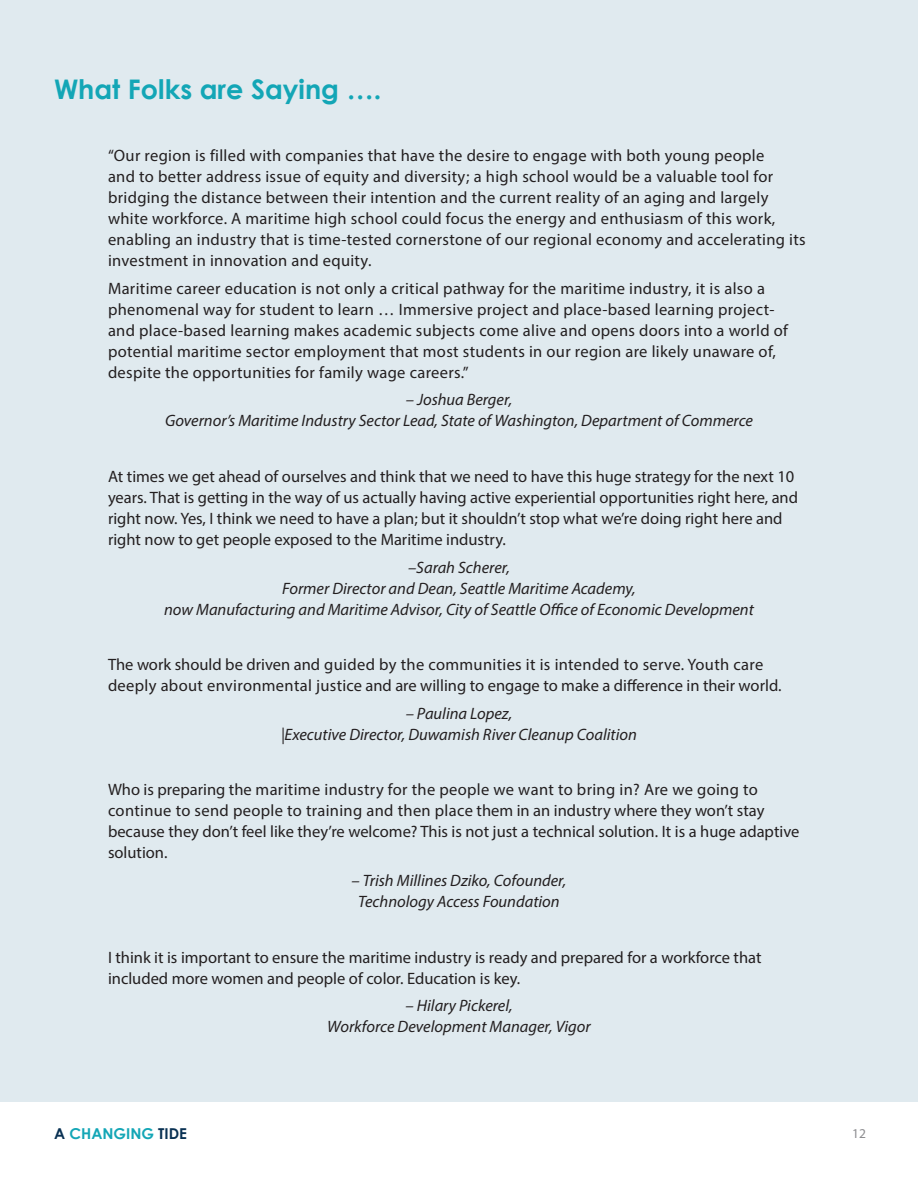
<style>
.page{position:relative;width:918px;height:1188px;background:#fff}
.page>*{position:absolute;margin:0;border:0;box-sizing:border-box;transform-origin:0 0}
.t1{font:700 27px "Century Gothic";color:#13a6b6}
.t2{font:16.5px/21px "Myriad Pro";letter-spacing:.02em;color:#231f20}
.t3{font:16.5px/21px "Myriad Pro";color:#231f20}
.t4{font:italic 16.5px/21px "Myriad Pro";color:#231f20;text-align:center}
.t5{font:700 15px "Century Gothic";color:#13a6b6}
.t6{font:13.5px "Myriad Pro";color:#8c8c8f}
.s1{color:#093153}
</style>
<div class="page">
<div style="left:0;top:0;width:918px;height:1102px;background:#e0eaef"></div>
<p class="t1" style="left:54px;top:68px;width:329px">What Folks are Saying ….</p>
<p class="t2" style="left:108px;top:145px;width:699px">“Our region is filled with companies that have the desire to engage with both young people<br>and to better address issue of equity and diversity; a high school would be a valuable tool for bridging the distance between their intention and the current reality of an aging and largely white workforce. A maritime high school could focus the energy and enthusiasm of this work, enabling an industry that is time-tested cornerstone of our regional economy and accelerating its investment in innovation and equity.</p>
<p class="t2" style="left:108px;top:277px;width:682px">Maritime career education is not only a critical pathway for the maritime industry, it is also a phenomenal way for student to learn … Immersive project and place-based learning project&shy;and place-based learning makes academic subjects come alive and opens doors into a world of potential maritime sector employment that most students in our region are likely unaware of, despite the opportunities for family wage careers.”</p>
<p class="t4" style="left:165px;top:389px;width:589px">– Joshua Berger,<br>Governor’s Maritime Industry Sector Lead, State of Washington, Department of Commerce</p>
<p class="t3" style="left:108px;top:466px;width:692px">At times we get ahead of ourselves and think that we need to have this huge strategy for the next 10 years. That is getting in the way of us actually having active experiential opportunities right here, and right now. Yes, I think we need to have a plan; but it shouldn’t stop what we’re doing right here and right now to get people exposed to the Maritime industry.</p>
<p class="t4" style="left:164px;top:556px;width:591px">–Sarah Scherer,<br>Former Director and Dean, Seattle Maritime Academy,<br>now Manufacturing and Maritime Advisor, City of Seattle Office of Economic Development</p>
<p class="t2" style="left:108px;top:654px;width:675px">The work should be driven and guided by the communities it is intended to serve. Youth care deeply about environmental justice and are willing to engage to make a difference in their world.</p>
<p class="t4" style="left:281px;top:703px;width:357px">– Paulina Lopez,<br>|Executive Director, Duwamish River Cleanup Coalition</p>
<p class="t3" style="left:108px;top:779px;width:693px">Who is preparing the maritime industry for the people we want to bring in? Are we going to continue to send people to training and then place them in an industry where they won’t stay because they don’t feel like they’re welcome? This is not just a technical solution. It is a huge adaptive solution.</p>
<p class="t4" style="left:352px;top:870px;width:216px">– Trish Millines Dziko, Cofounder,<br>Technology Access Foundation</p>
<p class="t3" style="left:108px;top:946px;width:655px">I think it is important to ensure the maritime industry is ready and prepared for a workforce that included more women and people of color. Education is key.</p>
<p class="t4" style="left:327px;top:995px;width:265px">– Hilary Pickerel,<br>Workforce Development Manager, Vigor</p>
<p class="t5" style="left:54px;top:1123px;width:134px"><span class="s1">A</span> CHANGING <span class="s1">TIDE</span></p>
<p class="t6" style="left:852px;top:1125px;width:15px">12</p>
</div>
